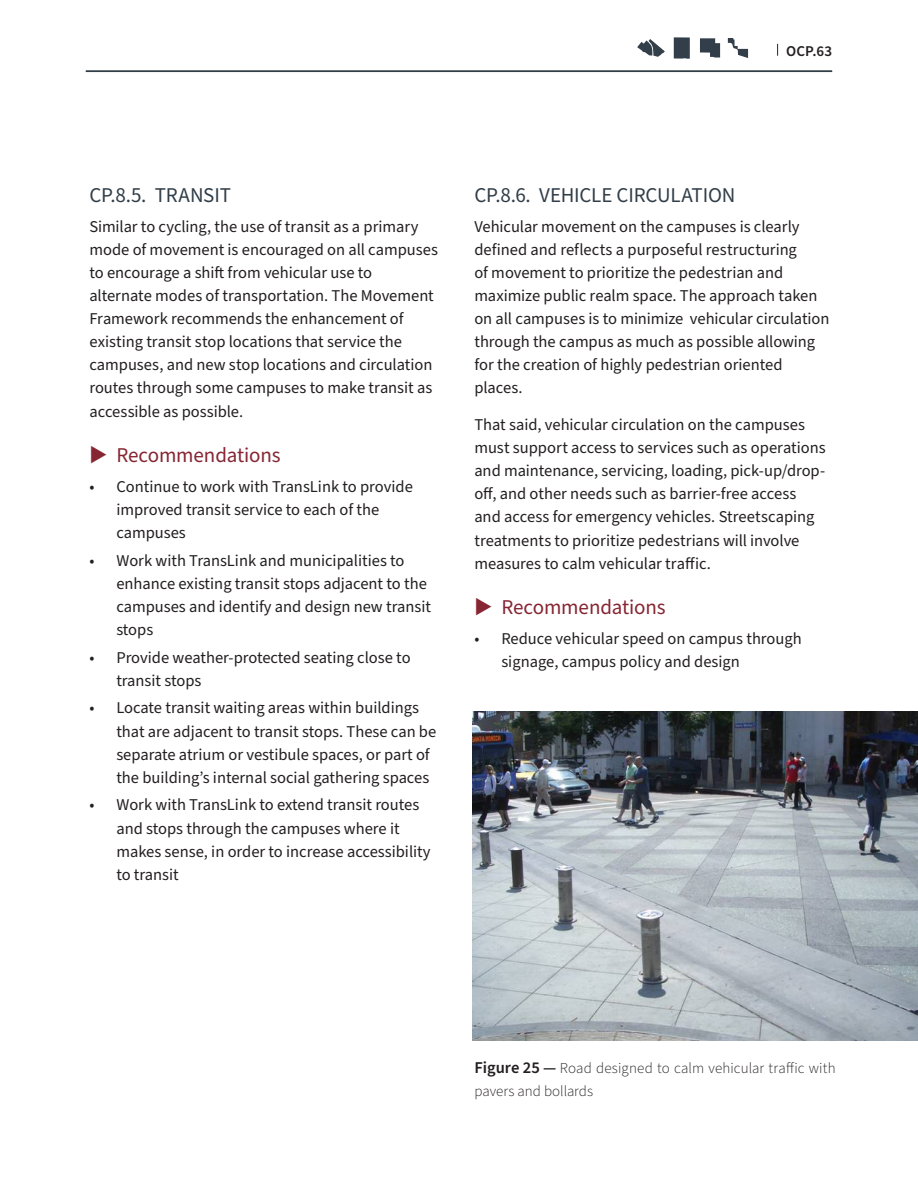
<style>
.page{position:relative;width:918px;height:1188px;background:#fff}
.page>*{position:absolute;margin:0;border:0;box-sizing:border-box;transform-origin:0 0}
.t1{font:21px "Source Sans Pro";letter-spacing:-.01em;color:#313e48}
.Subheading_4_-_Align{font:21px "Source Sans Pro";letter-spacing:-.005em;color:#862633}
.t2{font:16.5px/23.1px "Source Sans Pro";color:#231f20}
.t3{font:300 15px/23.1px "Source Sans Pro";letter-spacing:.005em;color:#231f20}
.t4{font:600 15px "Source Sans Pro";color:#231f20}
.s1{font-weight:600;font-size:16.5px}
</style>
<div class="page">
<svg style="left:637px;top:39px;width:28px;height:18px"></svg>
<svg style="left:728px;top:38px;width:20px;height:20px"></svg>
<svg style="left:700px;top:38px;width:20px;height:20px"></svg>
<svg style="left:674px;top:37px;width:16px;height:22px"></svg>
<svg style="left:777px;top:44px;width:1px;height:12px"></svg>
<img style="left:473px;top:712px;width:445px;height:328px">
<hr style="left:86px;top:71px;width:746px;height:1px;background:#313e48">
<p class="t4" style="left:786px;top:41px;width:48px">OCP.63</p>
<p class="t1" style="left:89px;top:181px;width:143px">CP.8.5. TRANSIT</p>
<p class="t2" style="left:89px;top:215px;width:350px">Similar to cycling, the use of transit as a primary mode of movement is encouraged on all campuses to encourage a shift from vehicular use to alternate modes of transportation. The Movement Framework recommends the enhancement of existing transit stop locations that service the campuses, and new stop locations and circulation routes through some campuses to make transit as accessible as possible.</p>
<p class="Subheading_4_-_Align" style="left:89px;top:441px;width:193px">◆ Recommendations</p>
<p class="t2" style="left:116px;top:475px;width:298px;text-indent:-27px">• Continue to work with TransLink to provide improved transit service to each of the campuses</p>
<p class="t2" style="left:116px;top:549px;width:316px;text-indent:-27px">• Work with TransLink and municipalities to enhance existing transit stops adjacent to the campuses and identify and design new transit stops</p>
<p class="t2" style="left:116px;top:646px;width:296px;text-indent:-27px">• Provide weather-protected seating close to transit stops</p>
<p class="t2" style="left:116px;top:697px;width:321px;text-indent:-27px">• Locate transit waiting areas within buildings that are adjacent to transit stops. These can be separate atrium or vestibule spaces, or part of the building’s internal social gathering spaces</p>
<p class="t2" style="left:116px;top:794px;width:316px;text-indent:-27px">• Work with TransLink to extend transit routes and stops through the campuses where it makes sense, in order to increase accessibility to transit</p>
<p class="t1" style="left:474px;top:181px;width:263px">CP.8.6. VEHICLE CIRCULATION</p>
<p class="t2" style="left:474px;top:215px;width:357px">Vehicular movement on the campuses is clearly defined and reflects a purposeful restructuring<br>of movement to prioritize the pedestrian and maximize public realm space. The approach taken on all campuses is to minimize vehicular circulation through the campus as much as possible allowing for the creation of highly pedestrian oriented places.</p>
<p class="t2" style="left:474px;top:414px;width:353px">That said, vehicular circulation on the campuses must support access to services such as operations and maintenance, servicing, loading, pick-up/drop&shy;off, and other needs such as barrier-free access and access for emergency vehicles. Streetscaping treatments to prioritize pedestrians will involve measures to calm vehicular traffic.</p>
<p class="Subheading_4_-_Align" style="left:474px;top:593px;width:193px">◆ Recommendations</p>
<p class="t2" style="left:501px;top:627px;width:302px;text-indent:-27px">• Reduce vehicular speed on campus through signage, campus policy and design</p>
<p class="t3" style="left:474px;top:1057px;width:363px"><span class="s1">Figure 25 —</span> Road designed to calm vehicular traffic with pavers and bollards</p>
</div>
